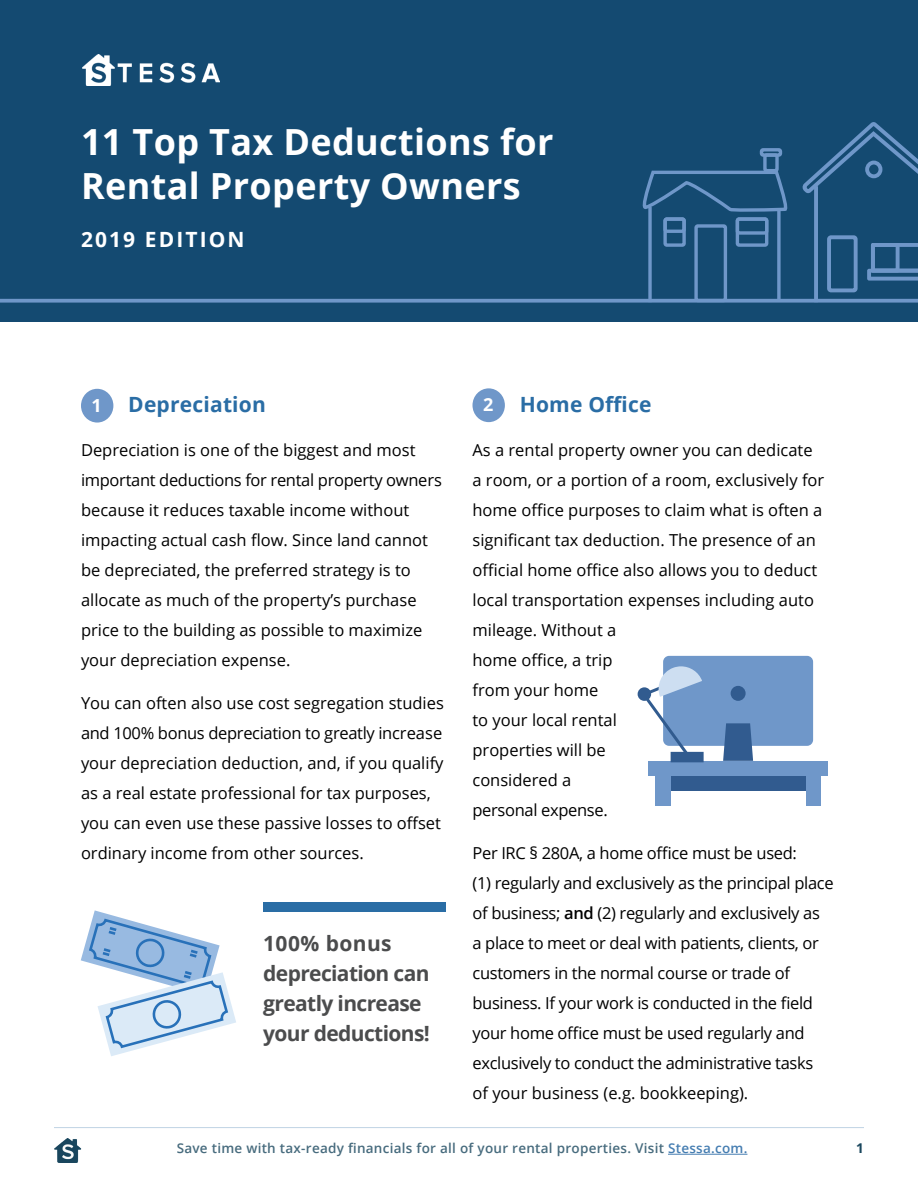
<style>
.page{position:relative;width:918px;height:1188px;background:#fff}
.page>*{position:absolute;margin:0;border:0;box-sizing:border-box;transform-origin:0 0}
.t1{font:700 36px/43.5px "Open Sans";letter-spacing:.01em;color:#fff}
.t2{font:700 21px/30px "Open Sans";letter-spacing:-.03em;color:#4b4c4d}
.t3{font:700 21px "Open Sans";letter-spacing:.01em;color:#2a6da5}
.t4{font:700 21px "Open Sans";letter-spacing:.1em;color:#fff}
.t5{font:700 18px "Open Sans";color:#fff}
.t6{font:16.5px/30px "Open Sans";color:#000}
.t7{font:16.5px/30px "Open Sans";letter-spacing:-.02em;color:#000}
.t8{font:600 13.5px "Open Sans";letter-spacing:.02em;color:#19465d}
.t9{font:700 13.5px "Open Sans";color:#19465d}
.s1{font-weight:600}
.s2{color:#175d9e}
</style>
<div class="page">
<img style="left:54px;top:1138px;width:28px;height:25px">
<hr style="left:54px;top:1127px;width:810px;height:1px;background:#2a6da5">
<hr style="left:668px;top:1154px;width:79px;height:1px;background:#175d9e">
<div style="left:0;top:0;width:918px;height:322px;background:#144a71"></div>
<svg style="left:638px;top:148px;width:150px;height:151px"></svg>
<hr style="left:814px;top:188px;width:4px;height:112px;background:#6f97c9">
<svg style="left:802px;top:122px;width:116px;height:72px"></svg>
<svg style="left:827px;top:235px;width:31px;height:57px"></svg>
<svg style="left:867px;top:243px;width:51px;height:38px"></svg>
<svg style="left:0;top:299px;width:918px;height:4px;fill:#6f97c9"></svg>
<img style="left:82px;top:55px;width:138px;height:30px">
<div style="left:263px;top:902px;width:183px;height:10px;background:#2a6da5"></div>
<div style="left:663px;top:776px;width:150px;height:15px;background:#315b8f"></div>
<div style="left:648px;top:761px;width:180px;height:15px;background:#6f97c9"></div>
<div style="left:656px;top:776px;width:15px;height:30px;background:#6f97c9"></div>
<div style="left:806px;top:776px;width:15px;height:30px;background:#6f97c9"></div>
<div style="left:639px;top:689px;width:11px;height:10px;background:#315b8f;border-radius:5px"></div>
<div style="left:638px;top:687px;width:13px;height:14px;border:3px solid #315b8f;border-radius:50%"></div>
<div style="left:671px;top:752px;width:33px;height:10px;border:3px solid #315b8f"></div>
<svg style="left:643px;top:656px;width:170px;height:105px"></svg>
<div style="left:81px;top:389px;width:32px;height:34px;background:#6f97c9;border-radius:50%"></div>
<div style="left:472px;top:388px;width:33px;height:34px;background:#6f97c9;border-radius:50%"></div>
<svg style="left:81px;top:910px;width:155px;height:146px"></svg>
<h1 class="t1" style="left:81px;top:120px;width:474px">11 Top Tax Deductions for<br>Rental Property Owners</h1>
<p class="t4" style="left:81px;top:225px;width:165px">2019 EDITION</p>
<p class="t3" style="left:520px;top:390px;width:133px">Home Office</p>
<p class="t6" style="left:472px;top:434px;width:353px">As a rental property owner you can dedicate a room, or a portion of a room, exclusively for home office purposes to claim what is often a significant tax deduction. The presence of an official home office also allows you to deduct local transportation expenses including auto mileage. Without a<br>home office, a trip<br>from your home<br>to your local rental<br>properties will be<br>considered a<br>personal expense.</p>
<p class="t7" style="left:472px;top:838px;width:363px">Per IRC § 280A, a home office must be used:<br>(1) regularly and exclusively as the principal place of business; <span class="s1">and</span> (2) regularly and exclusively as<br>a place to meet or deal with patients, clients, or customers in the normal course or trade of business. If your work is conducted in the field your home office must be used regularly and exclusively to conduct the administrative tasks<br>of your business (e.g. bookkeeping).</p>
<p class="t3" style="left:128px;top:390px;width:139px">Depreciation</p>
<p class="t6" style="left:81px;top:434px;width:363px">Depreciation is one of the biggest and most important deductions for rental property owners because it reduces taxable income without impacting actual cash flow. Since land cannot be depreciated, the preferred strategy is to allocate as much of the property’s purchase price to the building as possible to maximize your depreciation expense.</p>
<p class="t6" style="left:81px;top:688px;width:364px">You can often also use cost segregation studies and 100% bonus depreciation to greatly increase your depreciation deduction, and, if you qualify as a real estate professional for tax purposes, you can even use these passive losses to offset ordinary income from other sources.</p>
<p class="t5" style="left:92px;top:392px;width:12px">1</p>
<p class="t5" style="left:483px;top:392px;width:12px">2</p>
<p class="t2" style="left:263px;top:928px;width:168px">100% bonus depreciation can greatly increase your deductions!</p>
<p class="t8" style="left:177px;top:1139px;width:572px">Save time with tax-ready financials for all of your rental properties. Visit <span class="s2">Stessa.com.</span></p>
<p class="t9" style="left:856px;top:1139px;width:9px">1</p>
</div>
